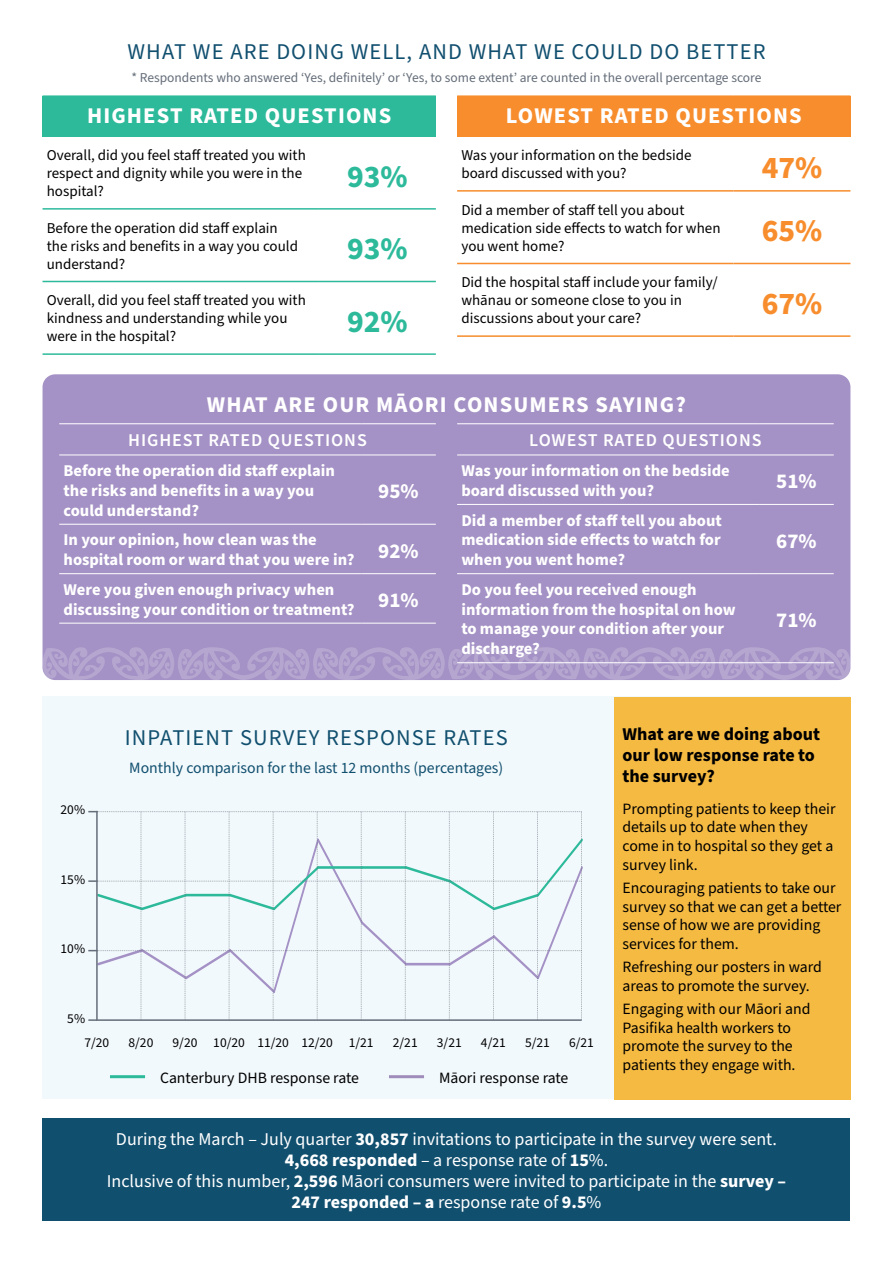
<style>
.page{position:relative;width:893px;height:1263px;background:#fff}
.page>*{position:absolute;margin:0;border:0;box-sizing:border-box;transform-origin:0 0}
.t1{font:700 31.5px "Source Sans Pro";color:#f78d2d}
.t2{font:700 31.5px "Source Sans Pro";color:#2dba9b}
.t3{font:700 22.5px "Source Sans Pro";letter-spacing:.05em;color:#fff}
.t4{font:22.5px "Source Sans Pro";letter-spacing:.05em;color:#114f6f}
.t5{font:700 21px "Source Sans Pro";color:#fff}
.t6{font:18px/21px "Source Sans Pro";color:#fff;text-align:center}
.t7{font:700 18px/21px "Source Sans Pro";color:#000}
.t8{font:600 18px "Source Sans Pro";letter-spacing:.05em;color:#fff}
.t9{font:700 16.5px/19.8px "Source Sans Pro";color:#fff}
.t10{font:15.75px/18.8px "Source Sans Pro";color:#000}
.t11{font:15.75px "Source Sans Pro";color:#114f6f}
.t12{font:15px/18px "Source Sans Pro";color:#000}
.t13{font:13.5px "Source Sans Pro";color:#646d79}
.t14{font:13.5px "Source Sans Pro";color:#000}
.s1{font-weight:700}
</style>
<div class="page">
<div style="left:43px;top:697px;width:807px;height:402px;background:#f2f9fc"></div>
<div style="left:457px;top:96px;width:393px;height:40px;background:#f78d2d"></div>
<hr style="left:457px;top:190px;width:276px;height:2px;background:#f78d2d">
<hr style="left:733px;top:190px;width:117px;height:2px;background:#f78d2d">
<hr style="left:457px;top:263px;width:276px;height:1px;background:#f78d2d">
<hr style="left:733px;top:263px;width:117px;height:1px;background:#f78d2d">
<hr style="left:457px;top:335px;width:276px;height:2px;background:#f78d2d">
<hr style="left:733px;top:335px;width:117px;height:2px;background:#f78d2d">
<hr style="left:457px;top:95px;width:276px;height:2px;background:#f78d2d">
<hr style="left:733px;top:95px;width:117px;height:2px;background:#f78d2d">
<hr style="left:457px;top:135px;width:276px;height:2px;background:#f78d2d">
<hr style="left:733px;top:135px;width:117px;height:2px;background:#f78d2d">
<div style="left:43px;top:374px;width:807px;height:306px;background:#a491c5;border-radius:13px"></div>
<svg style="left:43px;top:647px;width:807px;height:33px"></svg>
<hr style="left:457px;top:423px;width:302px;height:1px;background:#fff">
<hr style="left:759px;top:423px;width:75px;height:1px;background:#fff">
<hr style="left:457px;top:455px;width:302px;height:1px;background:#fff">
<hr style="left:759px;top:455px;width:75px;height:1px;background:#fff">
<hr style="left:457px;top:504px;width:302px;height:1px;background:#fff">
<hr style="left:759px;top:504px;width:75px;height:1px;background:#fff">
<hr style="left:457px;top:573px;width:302px;height:1px;background:#fff">
<hr style="left:759px;top:573px;width:75px;height:1px;background:#fff">
<hr style="left:457px;top:662px;width:302px;height:1px;background:#fff">
<hr style="left:759px;top:662px;width:75px;height:1px;background:#fff">
<hr style="left:59px;top:423px;width:302px;height:1px;background:#fff">
<hr style="left:361px;top:423px;width:75px;height:1px;background:#fff">
<hr style="left:59px;top:455px;width:302px;height:1px;background:#fff">
<hr style="left:361px;top:455px;width:75px;height:1px;background:#fff">
<hr style="left:59px;top:524px;width:302px;height:1px;background:#fff">
<hr style="left:361px;top:524px;width:75px;height:1px;background:#fff">
<hr style="left:59px;top:573px;width:302px;height:1px;background:#fff">
<hr style="left:361px;top:573px;width:75px;height:1px;background:#fff">
<hr style="left:59px;top:623px;width:302px;height:1px;background:#fff">
<hr style="left:361px;top:623px;width:75px;height:1px;background:#fff">
<div style="left:43px;top:96px;width:393px;height:40px;background:#2dba9b"></div>
<hr style="left:43px;top:95px;width:276px;height:2px;background:#2dba9b">
<hr style="left:319px;top:95px;width:117px;height:2px;background:#2dba9b">
<hr style="left:43px;top:135px;width:276px;height:2px;background:#2dba9b">
<hr style="left:319px;top:135px;width:117px;height:2px;background:#2dba9b">
<hr style="left:43px;top:208px;width:276px;height:2px;background:#2dba9b">
<hr style="left:319px;top:208px;width:117px;height:2px;background:#2dba9b">
<hr style="left:43px;top:281px;width:276px;height:1px;background:#2dba9b">
<hr style="left:319px;top:281px;width:117px;height:1px;background:#2dba9b">
<hr style="left:43px;top:353px;width:276px;height:2px;background:#2dba9b">
<hr style="left:319px;top:353px;width:117px;height:2px;background:#2dba9b">
<div style="left:43px;top:1117px;width:807px;height:103px;background:#114f6f"></div>
<hr style="left:110px;top:1075px;width:35px;height:3px;background:#2dba9b">
<hr style="left:389px;top:1075px;width:35px;height:3px;background:#a08cba">
<svg style="left:88px;top:811px;width:494px;height:210px"></svg>
<hr style="left:98px;top:1019px;width:484px;height:2px;background:#646d79">
<div style="left:614px;top:697px;width:236px;height:402px;background:#f5ba42"></div>
<h2 class="t4" style="left:127px;top:37px;width:640px">WHAT WE ARE DOING WELL, AND WHAT WE COULD DO BETTER</h2>
<p class="t13" style="left:131px;top:69px;width:631px">* Respondents who answered ‘Yes, definitely’ or ‘Yes, to some extent’ are counted in the overall percentage score</p>
<h2 class="t3" style="left:87px;top:101px;width:306px">HIGHEST RATED QUESTIONS</h2>
<p class="t12" style="left:47px;top:147px;width:261px">Overall, did you feel staff treated you with respect and dignity while you were in the hospital?</p>
<h2 class="t3" style="left:506px;top:101px;width:298px">LOWEST RATED QUESTIONS</h2>
<p class="t12" style="left:461px;top:147px;width:232px">Was your information on the bedside board discussed with you?</p>
<h1 class="t1" style="left:762px;top:146px;width:62px">47%</h1>
<p class="t12" style="left:461px;top:201px;width:261px">Did a member of staff tell you about medication side effects to watch for when you went home?</p>
<h1 class="t2" style="left:347px;top:155px;width:62px">93%</h1>
<h1 class="t1" style="left:762px;top:209px;width:62px">65%</h1>
<p class="t12" style="left:47px;top:219px;width:253px">Before the operation did staff explain the risks and benefits in a way you could understand?</p>
<h1 class="t2" style="left:347px;top:227px;width:62px">93%</h1>
<p class="t12" style="left:47px;top:292px;width:261px">Overall, did you feel staff treated you with kindness and understanding while you were in the hospital?</p>
<h1 class="t2" style="left:347px;top:300px;width:62px">92%</h1>
<p class="t12" style="left:461px;top:274px;width:258px">Did the hospital staff include your family/ whānau or someone close to you in discussions about your care?</p>
<h1 class="t1" style="left:762px;top:282px;width:62px">67%</h1>
<h2 class="t3" style="left:207px;top:389px;width:481px">WHAT ARE OUR MĀORI CONSUMERS SAYING?</h2>
<p class="t8" style="left:529px;top:428px;width:234px">LOWEST RATED QUESTIONS</p>
<p class="t9" style="left:461px;top:461px;width:270px">Was your information on the bedside board discussed with you?</p>
<h3 class="t5" style="left:776px;top:467px;width:42px">51%</h3>
<p class="t9" style="left:461px;top:511px;width:262px;text-align:justify">Did a member of staff tell you about medication side effects to watch for when you went home?</p>
<p class="t8" style="left:128px;top:428px;width:240px">HIGHEST RATED QUESTIONS</p>
<p class="t9" style="left:64px;top:461px;width:273px">Before the operation did staff explain the risks and benefits in a way you could understand?</p>
<h3 class="t5" style="left:378px;top:477px;width:42px">95%</h3>
<p class="t9" style="left:64px;top:530px;width:357px">In your opinion, how clean was the<br>hospital room or ward that you were in? <sup>92%</sup></p>
<p class="t9" style="left:64px;top:580px;width:357px">Were you given enough privacy when<br>discussing your condition or treatment? <sup>91%</sup></p>
<h3 class="t5" style="left:776px;top:526px;width:42px">67%</h3>
<p class="t9" style="left:461px;top:580px;width:276px">Do you feel you received enough information from the hospital on how to manage your condition after your discharge?</p>
<h3 class="t5" style="left:776px;top:606px;width:42px">71%</h3>
<p class="t14" style="left:61px;top:801px;width:26px">20%</p>
<p class="t14" style="left:61px;top:870px;width:26px">15%</p>
<p class="t14" style="left:61px;top:940px;width:26px">10%</p>
<p class="t14" style="left:67px;top:1009px;width:19px">5%</p>
<h2 class="t4" style="left:125px;top:723px;width:384px">INPATIENT SURVEY RESPONSE RATES</h2>
<p class="t11" style="left:129px;top:757px;width:375px">Monthly comparison for the last 12 months (percentages)</p>
<p class="t14" style="left:84px;top:1033px;width:26px">7/20</p>
<p class="t14" style="left:129px;top:1033px;width:26px">8/20</p>
<p class="t14" style="left:173px;top:1033px;width:203px">9/20 10/20 11/20 12/20 1/21</p>
<p class="t14" style="left:393px;top:1033px;width:26px">2/21</p>
<p class="t14" style="left:437px;top:1033px;width:26px">3/21</p>
<p class="t14" style="left:481px;top:1033px;width:26px">4/21</p>
<p class="t14" style="left:525px;top:1033px;width:26px">5/21</p>
<p class="t14" style="left:569px;top:1033px;width:26px">6/21</p>
<p class="t10" style="left:160px;top:1068px;width:200px">Canterbury DHB response rate</p>
<p class="t10" style="left:439px;top:1068px;width:131px">Māori response rate</p>
<p class="t7" style="left:622px;top:724px;width:199px">What are we doing about our low response rate to the survey?</p>
<p class="t10" style="left:622px;top:799px;width:215px">Prompting patients to keep their details up to date when they come in to hospital so they get a survey link.</p>
<p class="t10" style="left:622px;top:879px;width:220px">Encouraging patients to take our survey so that we can get a better sense of how we are providing services for them.</p>
<p class="t10" style="left:622px;top:958px;width:201px">Refreshing our posters in ward areas to promote the survey.</p>
<p class="t10" style="left:622px;top:1000px;width:189px">Engaging with our Māori and<br>Pasifika health workers to promote the survey to the patients they engage with.</p>
<p class="t6" style="left:107px;top:1129px;width:681px">During the March – July quarter <span class="s1">30,857</span> invitations to participate in the survey were sent.<br><span class="s1">4,668 responded</span> – a response rate of <span class="s1">15</span>%.<br>Inclusive of this number, <span class="s1">2,596</span> Māori consumers were invited to participate in the <span class="s1">survey – 247 responded – a</span> response rate of <span class="s1">9.5</span>%</p>
</div>
